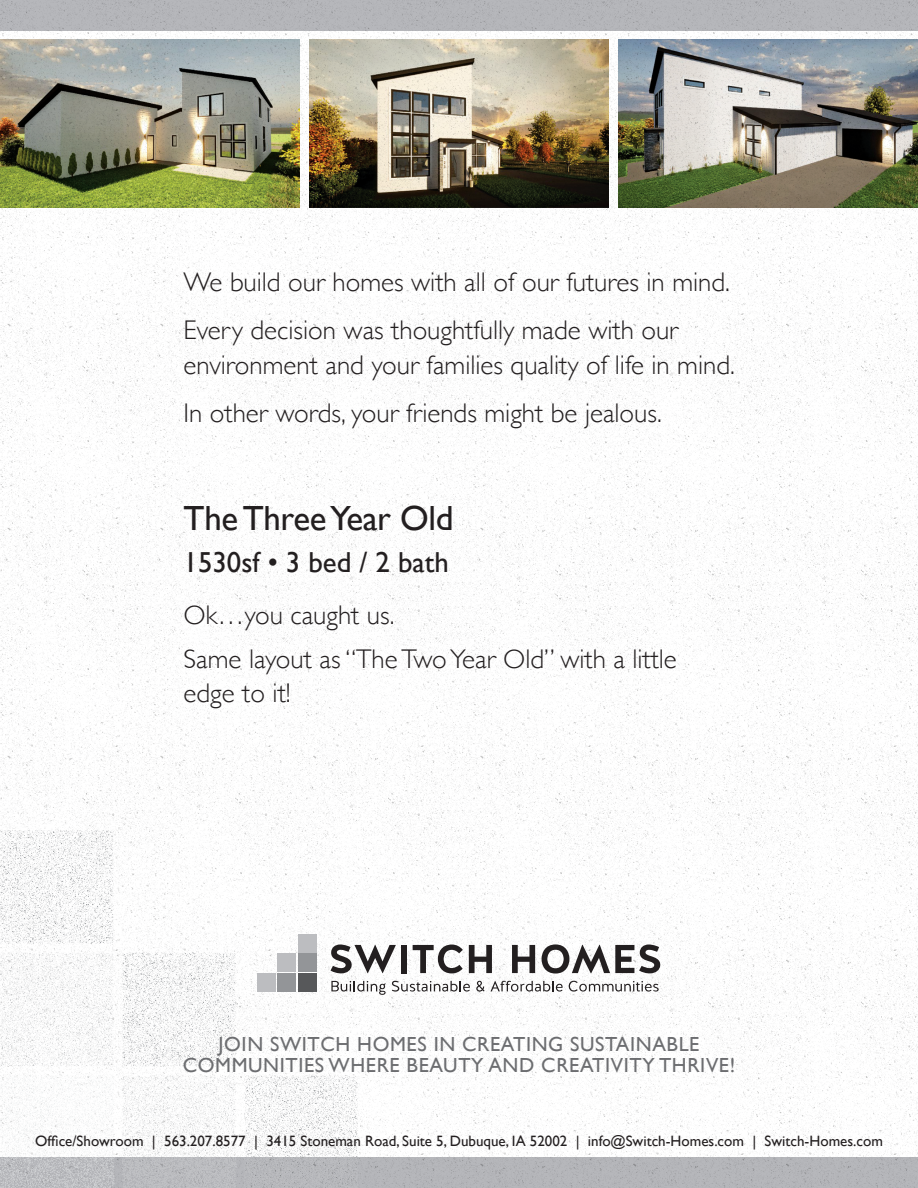
<style>
.page{position:relative;width:918px;height:1188px;background:#fff}
.page>*{position:absolute;margin:0;border:0;box-sizing:border-box;transform-origin:0 0}
.t1{font:34.8px "Gill Sans";letter-spacing:-.01em;color:#231f20}
.t2{font:28.8px "Gill Sans";color:#231f20}
.t3{font:300 27px/48px "Gill Sans";color:#231f20}
.t4{font:20.4px/21.1px "Gill Sans";letter-spacing:.03em;color:#6c6d70;text-align:center}
.t5{font:15px "Gill Sans";color:#231f20}
</style>
<div class="page">
<img style="left:0;top:31px;width:918px;height:1126px">
<div style="left:0;top:1157px;width:918px;height:31px;background:#b6b7bb"></div>
<img style="left:0;top:830px;width:359px;height:358px">
<div style="left:0;top:0;width:918px;height:31px;background:#b6b7bb"></div>
<img style="left:0;top:39px;width:299px;height:169px">
<img style="left:619px;top:39px;width:299px;height:169px">
<img style="left:309px;top:39px;width:300px;height:169px">
<div style="left:298px;top:934px;width:18px;height:18px;background:#bcbdc0"></div>
<div style="left:278px;top:954px;width:18px;height:18px;background:#bcbdc0"></div>
<div style="left:298px;top:954px;width:18px;height:18px;background:#939598"></div>
<div style="left:258px;top:973px;width:18px;height:18px;background:#bcbdc0"></div>
<div style="left:278px;top:973px;width:18px;height:18px;background:#939598"></div>
<div style="left:298px;top:973px;width:18px;height:18px;background:#57585a"></div>
<svg style="left:331px;top:945px;width:65px;height:28px"></svg>
<div style="left:401px;top:945px;width:6px;height:28px;background:#231f20"></div>
<svg style="left:413px;top:945px;width:50px;height:28px"></svg>
<svg style="left:469px;top:945px;width:23px;height:28px"></svg>
<svg style="left:512px;top:945px;width:23px;height:28px"></svg>
<svg style="left:542px;top:944px;width:118px;height:30px"></svg>
<svg style="left:331px;top:981px;width:55px;height:14px"></svg>
<svg style="left:392px;top:981px;width:78px;height:11px"></svg>
<svg style="left:476px;top:981px;width:87px;height:11px"></svg>
<svg style="left:569px;top:981px;width:90px;height:11px"></svg>
<p class="t3" style="left:184px;top:257px;width:548px">We build our homes with all of our futures in mind.<br>Every decision was thoughtfully made with our</p>
<p class="t3" style="left:184px;top:340px;width:553px">environment and your families quality of life in mind.<br>In other words, your friends might be jealous.</p>
<p class="t1" style="left:184px;top:498px;width:271px">The Three Year Old</p>
<p class="t2" style="left:184px;top:545px;width:267px">1530sf • 3 bed / 2 bath</p>
<p class="t3" style="left:184px;top:591px;width:495px;line-height:44.2px">Ok…you caught us.<br>Same layout as “The Two Year Old” with a little</p>
<p class="t3" style="left:184px;top:668px;width:108px">edge to it!</p>
<p class="t4" style="left:183px;top:1033px;width:554px">JOIN SWITCH HOMES IN CREATING SUSTAINABLE<br>COMMUNITIES WHERE BEAUTY AND CREATIVITY THRIVE!</p>
<p class="t5" style="left:35px;top:1132px;width:849px">Office/Showroom | 563.207.8577 | 3415 Stoneman Road, Suite 5, Dubuque, IA 52002 | info@Switch-Homes.com | Switch-Homes.com</p>
</div>
